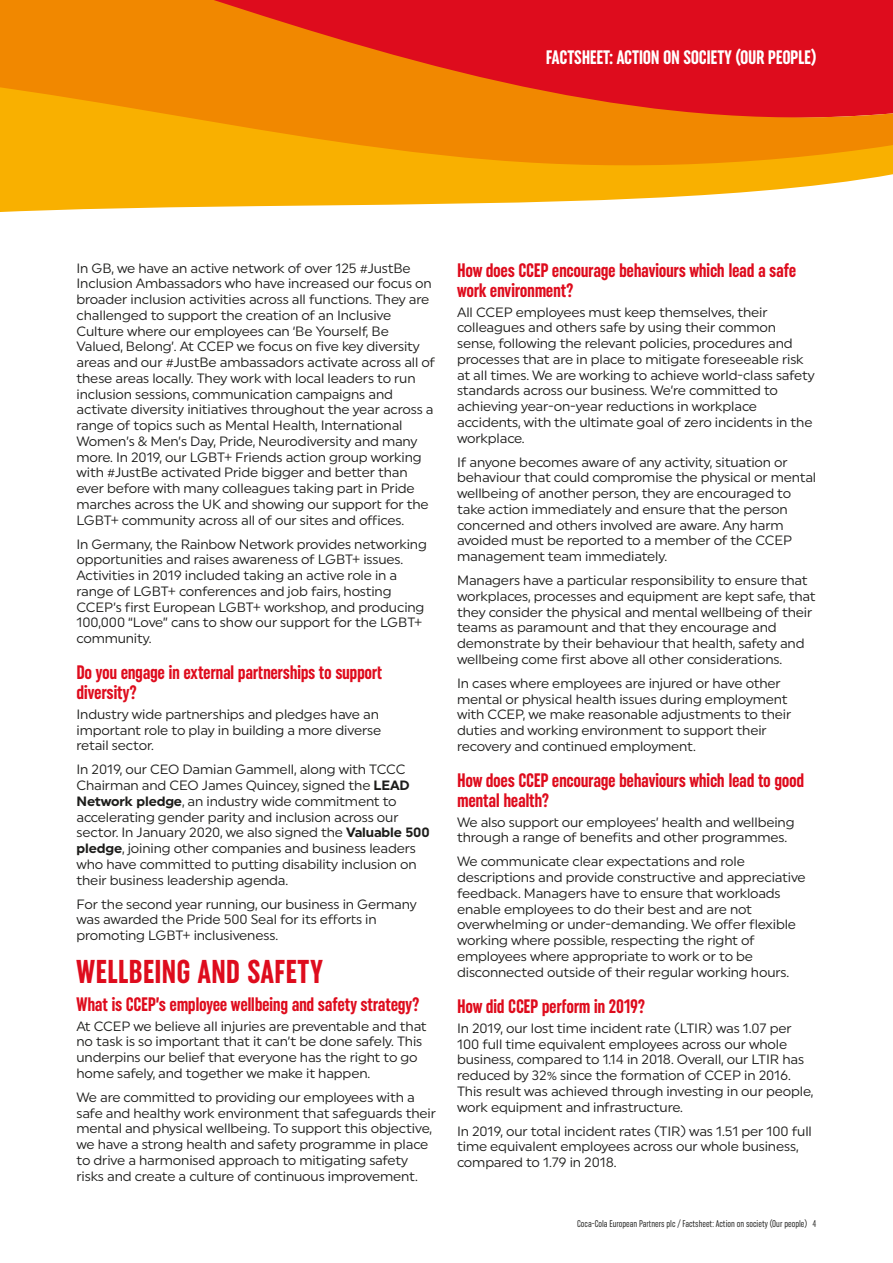
<style>
.page{position:relative;width:893px;height:1263px;background:#fff}
.page>*{position:absolute;margin:0;border:0;box-sizing:border-box;transform-origin:0 0}
.Body_-_Heading_1{font:700 extra-condensed 33px "Uniform";letter-spacing:.005em;color:#de0c1d}
.Body___Heading_2{font:700 extra-condensed 19.5px/19.5px "Uniform";letter-spacing:-.02em;color:#de0c1d}
.t1{font:700 extra-condensed 19.5px "Uniform";letter-spacing:-.02em;color:#fff}
.Body___Copy{font:13.5px/15.8px "Uniform";letter-spacing:-.01em;color:#1d1d1b}
.t2{font:extra-condensed 9.75px "Uniform";color:#1d1d1b}
.s1{font-weight:700}
</style>
<div class="page">
<svg style="left:0;top:0;width:893px;height:212px;background:#ee7714"></svg>
<h2 class="t1" style="left:546px;top:46px;width:272px">FACTSHEET: ACTION ON SOCIETY (OUR PEOPLE)</h2>
<p class="Body___Copy" style="left:77px;top:260px;width:360px">In GB, we have an active network of over 125 #JustBe Inclusion Ambassadors who have increased our focus on broader inclusion activities across all functions. They are challenged to support the creation of an Inclusive Culture where our employees can ‘Be Yourself, Be Valued, Belong’. At CCEP we focus on five key diversity areas and our #JustBe ambassadors activate across all of these areas locally. They work with local leaders to run inclusion sessions, communication campaigns and activate diversity initiatives throughout the year across a range of topics such as Mental Health, International Women’s &amp; Men’s Day, Pride, Neurodiversity and many more. In 2019, our LGBT+ Friends action group working with #JustBe activated Pride bigger and better than ever before with many colleagues taking part in Pride marches across the UK and showing our support for the LGBT+ community across all of our sites and offices.</p>
<p class="Body___Copy" style="left:77px;top:536px;width:352px">In Germany, the Rainbow Network provides networking opportunities and raises awareness of LGBT+ issues.<br>Activities in 2019 included taking an active role in a range of LGBT+ conferences and job fairs, hosting CCEP’s first European LGBT+ workshop, and producing 100,000 “Love” cans to show our support for the LGBT+ community.</p>
<p class="Body___Heading_2" style="left:77px;top:663px;width:307px">Do you engage in external partnerships to support diversity?</p>
<p class="Body___Copy" style="left:77px;top:706px;width:306px">Industry wide partnerships and pledges have an important role to play in building a more diverse retail sector.</p>
<p class="Body___Copy" style="left:77px;top:761px;width:355px">In 2019, our CEO Damian Gammell, along with TCCC Chairman and CEO James Quincey, signed the <span class="s1">LEAD Network pledge</span>, an industry wide commitment to accelerating gender parity and inclusion across our sector. In January 2020, we also signed the <span class="s1">Valuable 500 pledge</span>, joining other companies and business leaders who have committed to putting disability inclusion on their business leadership agenda.</p>
<p class="Body___Copy" style="left:77px;top:896px;width:342px">For the second year running, our business in Germany was awarded the Pride 500 Seal for its efforts in promoting LGBT+ inclusiveness.</p>
<p class="Body_-_Heading_1" style="left:77px;top:952px;width:248px">WELLBEING AND SAFETY</p>
<p class="Body___Heading_2" style="left:77px;top:994px;width:345px">What is CCEP’s employee wellbeing and safety strategy?</p>
<p class="Body___Copy" style="left:77px;top:1018px;width:352px">At CCEP we believe all injuries are preventable and that no task is so important that it can’t be done safely. This underpins our belief that everyone has the right to go home safely, and together we make it happen.</p>
<p class="Body___Copy" style="left:77px;top:1089px;width:361px">We are committed to providing our employees with a safe and healthy work environment that safeguards their mental and physical wellbeing. To support this objective, we have a strong health and safety programme in place to drive a harmonised approach to mitigating safety risks and create a culture of continuous improvement.</p>
<p class="Body___Heading_2" style="left:457px;top:260px;width:341px">How does CCEP encourage behaviours which lead a safe work environment?</p>
<p class="Body___Copy" style="left:457px;top:304px;width:359px">All CCEP employees must keep themselves, their colleagues and others safe by using their common sense, following the relevant policies, procedures and processes that are in place to mitigate foreseeable risk at all times. We are working to achieve world-class safety standards across our business. We’re committed to achieving year-on-year reductions in workplace accidents, with the ultimate goal of zero incidents in the workplace.</p>
<p class="Body___Copy" style="left:457px;top:454px;width:361px">If anyone becomes aware of any activity, situation or behaviour that could compromise the physical or mental wellbeing of another person, they are encouraged to take action immediately and ensure that the person concerned and others involved are aware. Any harm avoided must be reported to a member of the CCEP management team immediately.</p>
<p class="Body___Copy" style="left:457px;top:572px;width:360px">Managers have a particular responsibility to ensure that workplaces, processes and equipment are kept safe, that they consider the physical and mental wellbeing of their teams as paramount and that they encourage and demonstrate by their behaviour that health, safety and wellbeing come first above all other considerations.</p>
<p class="Body___Copy" style="left:457px;top:675px;width:336px">In cases where employees are injured or have other mental or physical health issues during employment with CCEP, we make reasonable adjustments to their duties and working environment to support their recovery and continued employment.</p>
<p class="Body___Heading_2" style="left:457px;top:770px;width:349px">How does CCEP encourage behaviours which lead to good mental health?</p>
<p class="Body___Copy" style="left:457px;top:814px;width:339px">We also support our employees’ health and wellbeing through a range of benefits and other programmes.</p>
<p class="Body___Copy" style="left:457px;top:853px;width:350px">We communicate clear expectations and role descriptions and provide constructive and appreciative feedback. Managers have to ensure that workloads enable employees to do their best and are not overwhelming or under-demanding. We offer flexible working where possible, respecting the right of employees where appropriate to work or to be disconnected outside of their regular working hours.</p>
<p class="Body___Heading_2" style="left:457px;top:996px;width:190px">How did CCEP perform in 2019?</p>
<p class="Body___Copy" style="left:457px;top:1020px;width:358px">In 2019, our lost time incident rate (LTIR) was 1.07 per 100 full time equivalent employees across our whole business, compared to 1.14 in 2018. Overall, our LTIR has reduced by 32% since the formation of CCEP in 2016.<br>This result was achieved through investing in our people, work equipment and infrastructure.</p>
<p class="Body___Copy" style="left:457px;top:1123px;width:356px">In 2019, our total incident rates (TIR) was 1.51 per 100 full time equivalent employees across our whole business, compared to 1.79 in 2018.</p>
<p class="t2" style="left:577px;top:1218px;width:241px">Coca-Cola European Partners plc / Factsheet: Action on society (Our people) 4</p>
</div>
